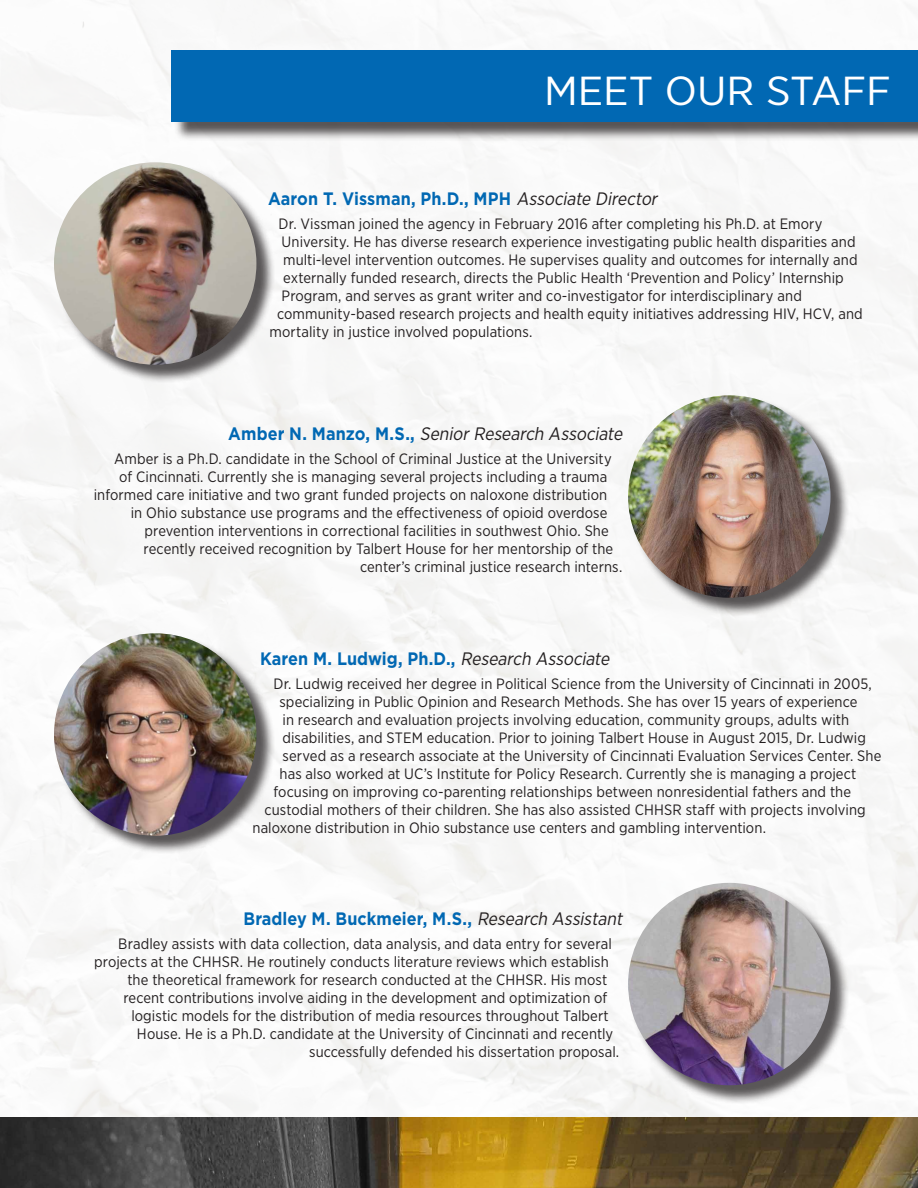
<style>
.page{position:relative;width:918px;height:1188px;background:#fff}
.page>*{position:absolute;margin:0;border:0;box-sizing:border-box;transform-origin:0 0}
.t1{font:40.5px "Gotham Narrow";color:#fff;scale:1.11 1}
.t2{font:700 18px "Gotham";color:#0168b3;scale:.9 1}
.t3{font:italic 18px "Gotham Narrow";color:#231f20}
.t4{font:15px "Gotham Narrow";letter-spacing:.005em;color:#231f20}
.s1{font-family:"Gotham Narrow";font-weight:400;font-style:italic;color:#231f20}
.s2{font-family:"Gotham";font-weight:700;font-style:normal;color:#0168b3}
</style>
<div class="page">
<img style="left:0;top:0;width:918px;height:1117px">
<img style="left:0;top:1117px;width:918px;height:71px">
<div style="left:56px;top:164px;width:219px;height:220px;background:#231f20;opacity:.75"></div>
<img style="left:54px;top:162px;width:202px;height:203px;border-radius:101px">
<div style="left:630px;top:397px;width:219px;height:220px;background:#231f20;opacity:.75"></div>
<img style="left:628px;top:395px;width:203px;height:203px;border-radius:101px">
<div style="left:56px;top:635px;width:219px;height:220px;background:#231f20;opacity:.75"></div>
<img style="left:54px;top:633px;width:202px;height:203px;border-radius:101px">
<div style="left:630px;top:885px;width:219px;height:219px;background:#231f20;opacity:.75"></div>
<img style="left:628px;top:883px;width:203px;height:202px;border-radius:101px">
<div style="left:174px;top:52px;width:744px;height:89px;background:#231f20;opacity:.75"></div>
<div style="left:172px;top:50px;width:746px;height:72px;background:#0168b3"></div>
<h1 class="t1" style="left:544px;top:66px;width:314px">MEET OUR STAFF</h1>
<p class="t2" style="left:268px;top:186px;width:438px">Aaron T. Vissman, Ph.D., MPH <span class="s1">Associate Director</span></p>
<p class="t4" style="left:279px;top:214px;width:545px">Dr. Vissman joined the agency in February 2016 after completing his Ph.D. at Emory</p>
<p class="t4" style="left:282px;top:232px;width:575px">University. He has diverse research experience investigating public health disparities and</p>
<p class="t4" style="left:283px;top:250px;width:576px">multi-level intervention outcomes. He supervises quality and outcomes for internally and</p>
<p class="t4" style="left:283px;top:268px;width:562px">externally funded research, directs the Public Health ‘Prevention and Policy’ Internship</p>
<p class="t4" style="left:282px;top:286px;width:522px">Program, and serves as grant writer and co-investigator for interdisciplinary and</p>
<p class="t4" style="left:277px;top:304px;width:587px">community-based research projects and health equity initiatives addressing HIV, HCV, and</p>
<p class="t4" style="left:270px;top:322px;width:264px">mortality in justice involved populations.</p>
<p class="t3" style="left:228px;top:423px;width:399px"><span class="s2">A m b e r N . M a n z o , M . S . ,</span> SeniorResearch Associate</p>
<p class="t4" style="left:114px;top:450px;width:499px">Amber is a Ph.D. candidate in the School of Criminal Justice at the University</p>
<p class="t4" style="left:119px;top:468px;width:489px">of Cincinnati. Currently she is managing several projects including a trauma</p>
<p class="t4" style="left:94px;top:486px;width:515px">informed care initiative and two grant funded projects on naloxone distribution</p>
<p class="t4" style="left:131px;top:504px;width:478px">in Ohio substance use programs and the effectiveness of opioid overdose</p>
<p class="t4" style="left:145px;top:522px;width:466px">prevention interventions in correctional facilities in southwest Ohio. She</p>
<p class="t4" style="left:144px;top:540px;width:471px">recently received recognition by Talbert House for her mentorship of the</p>
<p class="t4" style="left:360px;top:558px;width:264px">center’s criminal justice research interns.</p>
<p class="t2" style="left:260px;top:646px;width:394px">Karen M. Ludwig, Ph.D., <span class="s1">Research Associate</span></p>
<p class="t4" style="left:274px;top:674px;width:600px">Dr. Ludwig received her degree in Political Science from the University of Cincinnati in 2005,</p>
<p class="t4" style="left:280px;top:692px;width:579px">specializing in Public Opinion and Research Methods. She has over 15 years of experience</p>
<p class="t4" style="left:283px;top:710px;width:568px">in research and evaluation projects involving education, community groups, adults with</p>
<p class="t4" style="left:283px;top:728px;width:585px">disabilities, and STEM education. Prior to joining Talbert House in August 2015, Dr. Ludwig</p>
<p class="t4" style="left:283px;top:746px;width:600px">served as a research associate at the University of Cincinnati Evaluation Services Center. She</p>
<p class="t4" style="left:280px;top:764px;width:578px">has also worked at UC’s Institute for Policy Research. Currently she is managing a project</p>
<p class="t4" style="left:274px;top:782px;width:579px">focusing on improving co-parenting relationships between nonresidential fathers and the</p>
<p class="t4" style="left:265px;top:800px;width:603px">custodial mothers of their children. She has also assisted CHHSR staff with projects involving</p>
<p class="t4" style="left:253px;top:818px;width:515px">naloxone distribution in Ohio substance use centers and gambling intervention.</p>
<p class="t2" style="left:243px;top:906px;width:427px">Bradley M. Buckmeier, M.S., <span class="s1">Research Assistant</span></p>
<p class="t4" style="left:118px;top:934px;width:495px">Bradley assists with data collection, data analysis, and data entry for several</p>
<p class="t4" style="left:94px;top:952px;width:516px">projects at the CHHSR. He routinely conducts literature reviews which establish</p>
<p class="t4" style="left:128px;top:970px;width:481px">the theoretical framework for research conducted at the CHHSR. His most</p>
<p class="t4" style="left:123px;top:988px;width:485px">recent contributions involve aiding in the development and optimization of</p>
<p class="t4" style="left:131px;top:1006px;width:479px">logistic models for the distribution of media resources throughout Talbert</p>
<p class="t4" style="left:137px;top:1024px;width:478px">House. He is a Ph.D. candidate at the University of Cincinnati and recently</p>
<p class="t4" style="left:309px;top:1042px;width:311px">successfully defended his dissertation proposal.</p>
</div>
